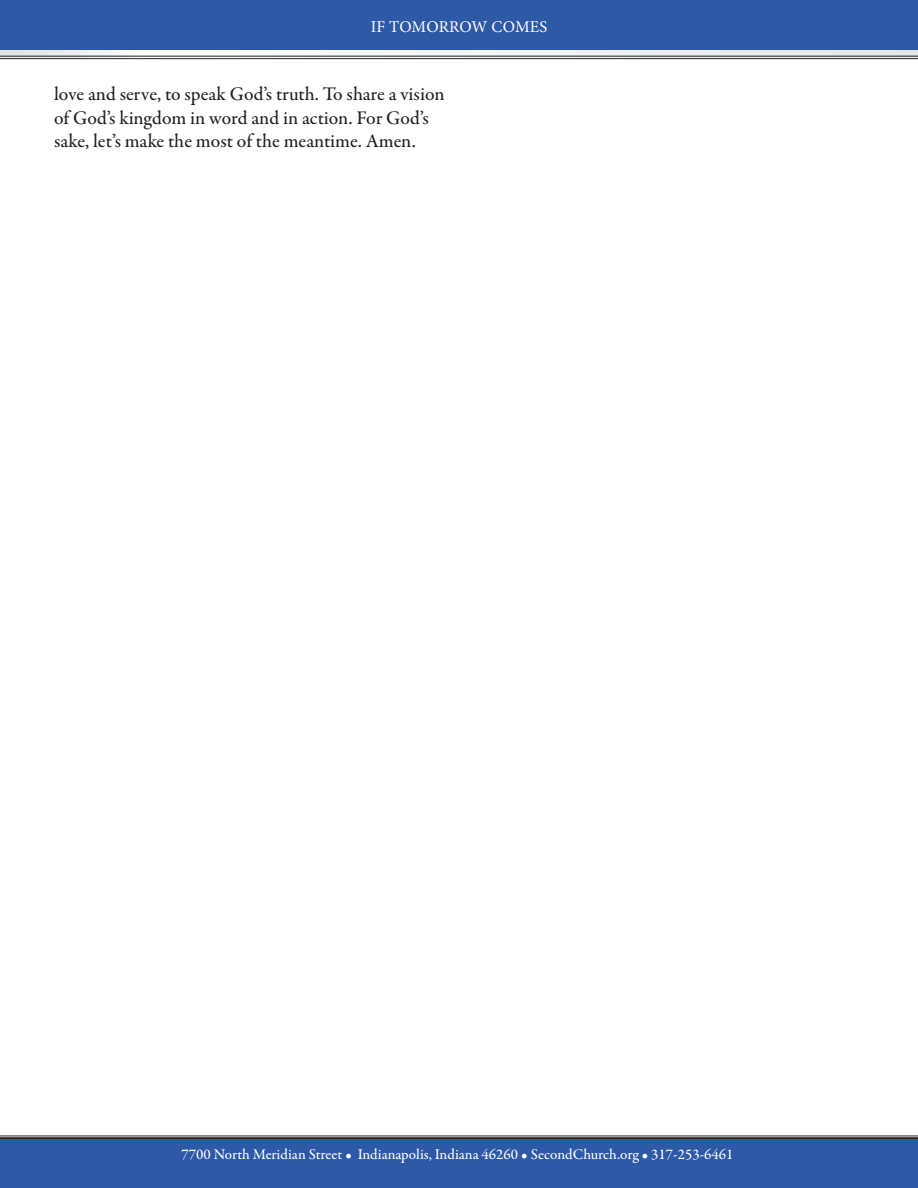
<style>
.page{position:relative;width:918px;height:1188px;background:#fff}
.page>*{position:absolute;margin:0;border:0;box-sizing:border-box;transform-origin:0 0}
.LIT_rack_body{font:500 19.5px/23.4px "Garamond Premr Pro";color:#231f20}
.t1{font:16.5px "Minion Pro";color:#fff}
.t2{font:500 15px "Garamond Premr Pro";color:#fff}
</style>
<div class="page">
<svg style="left:0;top:1135px;width:918px;height:3px;background:#6f7b93"></svg>
<div style="left:0;top:1138px;width:918px;height:50px;background:#2e59a7"></div>
<svg style="left:0;top:56px;width:918px;height:3px"></svg>
<svg style="left:0;top:50px;width:918px;height:6px"></svg>
<div style="left:0;top:0;width:918px;height:50px;background:#2e59a7"></div>
<p class="t1" style="left:371px;top:16px;width:178px">IF TOMORROW COMES</p>
<p class="LIT_rack_body" style="left:54px;top:83px;width:392px">love and serve, to speak God’s truth. To share a vision of God’s kingdom in word and in action. For God’s sake, let’s make the most of the meantime. Amen.</p>
<p class="t2" style="left:181px;top:1145px;width:554px">7700 North Meridian Street • Indianapolis, Indiana 46260 • SecondChurch.org • 317-253-6461</p>
</div>
